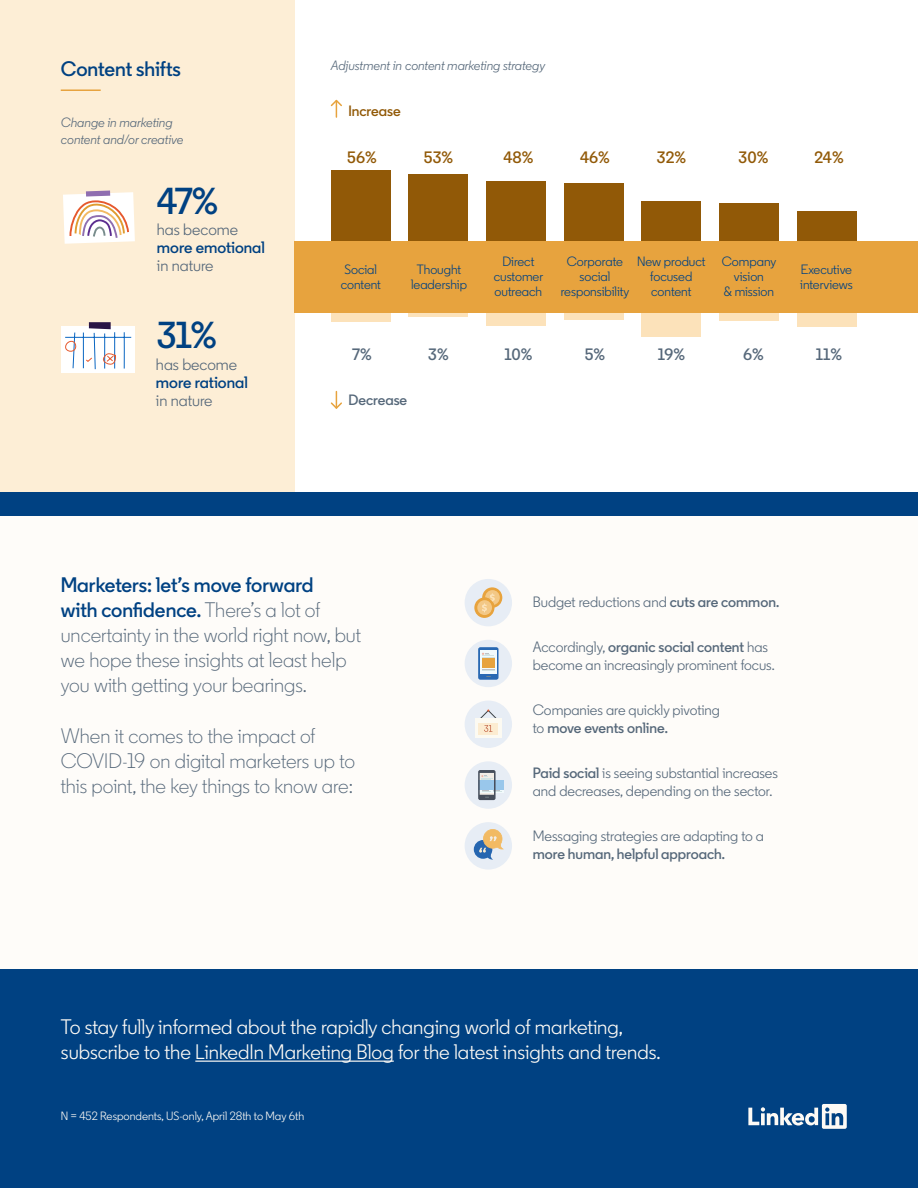
<style>
.page{position:relative;width:918px;height:1188px;background:#fff}
.page>*{position:absolute;margin:0;border:0;box-sizing:border-box;transform-origin:0 0}
.t1{font:600 37.5px "Community";color:#004182}
.t2{font:300 21px/25.2px "Community";color:#56687a}
.t3{font:21px/25.2px "Community";color:#fdfaf5}
.t4{font:600 21px "Community";color:#004182}
.t5{font:16.5px/18px "Community";color:#56687a}
.t6{font:600 16.5px "Community";color:#915907}
.t7{font:600 16.5px "Community";color:#56687a}
.t8{font:15px/18px "Community";color:#56687a}
.t9{font:600 15px "Community";color:#915907}
.t10{font:600 15px "Community";color:#56687a}
.t11{font:13.5px/15px "Community";color:#004182;text-align:center}
.t12{font:italic 13.5px/16.5px "Community";color:#56687a}
.Differentiate_body_n{font:12px "Community";color:#fdfaf5}
.s1{font-weight:600;color:#004182}
.s2{font-weight:600}
</style>
<div class="page">
<div style="left:0;top:500px;width:918px;height:518px;background:#fefcf9"></div>
<div style="left:0;top:0;width:295px;height:492px;background:#fdeed6"></div>
<div style="left:0;top:970px;width:918px;height:218px;background:#004182"></div>
<div style="left:0;top:492px;width:918px;height:24px;background:#004182"></div>
<svg style="left:330px;top:99px;width:12px;height:18px"></svg>
<svg style="left:330px;top:392px;width:12px;height:17px"></svg>
<svg style="left:748px;top:1104px;width:99px;height:24px"></svg>
<div style="left:465px;top:579px;width:47px;height:47px;background:#e7edf5;border-radius:50%"></div>
<div style="left:465px;top:640px;width:47px;height:47px;background:#e7edf5;border-radius:50%"></div>
<div style="left:465px;top:701px;width:47px;height:47px;background:#e7edf5;border-radius:50%"></div>
<div style="left:465px;top:761px;width:47px;height:48px;background:#e7edf5;border-radius:50%"></div>
<div style="left:465px;top:822px;width:47px;height:48px;background:#e7edf5;border-radius:50%"></div>
<svg style="left:482px;top:587px;width:20px;height:21px"></svg>
<svg style="left:474px;top:597px;width:20px;height:21px"></svg>
<svg style="left:477px;top:600px;width:15px;height:15px"></svg>
<svg style="left:482px;top:590px;width:18px;height:22px"></svg>
<div style="left:478px;top:647px;width:21px;height:33px;background:#2969b3;border-radius:2px"></div>
<div style="left:480px;top:650px;width:17px;height:24px;background:#f2fafc"></div>
<div style="left:482px;top:658px;width:13px;height:10px;background:#e7a33e"></div>
<svg style="left:482px;top:669px;width:13px;height:8px"></svg>
<svg style="left:482px;top:653px;width:13px;height:5px"></svg>
<div style="left:475px;top:719px;width:26px;height:19px;background:#fcfaf2"></div>
<svg style="left:476px;top:718px;width:26px;height:19px"></svg>
<div style="left:478px;top:723px;width:20px;height:11px;background:#fcecd1"></div>
<svg style="left:479px;top:710px;width:18px;height:22px"></svg>
<svg style="left:474px;top:829px;width:30px;height:31px"></svg>
<div style="left:493px;top:780px;width:11px;height:9px;background:#99c7eb"></div>
<svg style="left:478px;top:770px;width:24px;height:30px"></svg>
<div style="left:61px;top:326px;width:74px;height:47px;background:#fff"></div>
<svg style="left:63px;top:191px;width:72px;height:179px"></svg>
<div style="left:331px;top:171px;width:59px;height:71px;background:#915907"></div>
<div style="left:331px;top:313px;width:59px;height:9px;background:#fce2ba"></div>
<div style="left:409px;top:175px;width:59px;height:67px;background:#915907"></div>
<hr style="left:409px;top:313px;width:59px;height:4px;background:#fce2ba">
<div style="left:486px;top:181px;width:59px;height:61px;background:#915907"></div>
<div style="left:486px;top:313px;width:59px;height:13px;background:#fce2ba"></div>
<div style="left:564px;top:184px;width:59px;height:58px;background:#915907"></div>
<div style="left:564px;top:313px;width:59px;height:6px;background:#fce2ba"></div>
<div style="left:642px;top:201px;width:59px;height:41px;background:#915907"></div>
<div style="left:642px;top:313px;width:59px;height:24px;background:#fce2ba"></div>
<div style="left:719px;top:204px;width:59px;height:38px;background:#915907"></div>
<div style="left:719px;top:313px;width:59px;height:8px;background:#fce2ba"></div>
<div style="left:797px;top:211px;width:59px;height:31px;background:#915907"></div>
<div style="left:797px;top:313px;width:59px;height:14px;background:#fce2ba"></div>
<div style="left:295px;top:241px;width:623px;height:72px;background:#e7a33e"></div>
<hr style="left:61px;top:89px;width:40px;height:2px;background:#e7a33e">
<hr style="left:195px;top:1061px;width:199px;height:1px;background:#fdfaf5">
<p class="t4" style="left:61px;top:55px;width:121px">Content shifts</p>
<p class="t12" style="left:331px;top:57px;width:216px">Adjustment in content marketing strategy</p>
<p class="t9" style="left:348px;top:101px;width:54px">Increase</p>
<p class="t12" style="left:61px;top:114px;width:124px">Change in marketing content and/or creative</p>
<p class="t6" style="left:347px;top:147px;width:31px">56%</p>
<p class="t6" style="left:424px;top:147px;width:31px">53%</p>
<p class="t6" style="left:503px;top:147px;width:32px">48%</p>
<p class="t6" style="left:580px;top:147px;width:31px">46%</p>
<p class="t6" style="left:657px;top:147px;width:31px">32%</p>
<p class="t6" style="left:739px;top:147px;width:31px">30%</p>
<p class="t6" style="left:814px;top:147px;width:31px">24%</p>
<p class="t1" style="left:157px;top:178px;width:63px">47%</p>
<p class="t5" style="left:157px;top:220px;width:109px">has become <span class="s1">more emotional </span>in nature</p>
<p class="t1" style="left:157px;top:311px;width:61px">31%</p>
<p class="t5" style="left:156px;top:355px;width:93px">has become <span class="s1">more rational </span>in nature</p>
<p class="t11" style="left:341px;top:262px;width:42px;text-align:left">Social content</p>
<p class="t11" style="left:411px;top:262px;width:57px">Thought leadership</p>
<p class="t11" style="left:494px;top:254px;width:51px">Direct customer outreach</p>
<p class="t11" style="left:561px;top:254px;width:70px">Corporate social responsibility</p>
<p class="t11" style="left:637px;top:254px;width:70px">New product focused content</p>
<p class="t11" style="left:800px;top:262px;width:54px;text-align:left">Executive interviews</p>
<p class="t11" style="left:722px;top:254px;width:56px">Company vision<br>&amp; mission</p>
<p class="t7" style="left:352px;top:344px;width:21px">7%</p>
<p class="t7" style="left:428px;top:344px;width:22px">3%</p>
<p class="t10" style="left:348px;top:390px;width:60px">Decrease</p>
<p class="t7" style="left:505px;top:344px;width:29px">10%</p>
<p class="t7" style="left:585px;top:344px;width:22px">5%</p>
<p class="t7" style="left:658px;top:344px;width:29px">19%</p>
<p class="t7" style="left:743px;top:344px;width:22px">6%</p>
<p class="t7" style="left:816px;top:344px;width:28px">11%</p>
<p class="t2" style="left:61px;top:572px;width:302px"><span class="s1">Marketers: let’s move forward<br>with confidence.</span> There’s a lot of uncertainty in the world right now, but we hope these insights at least help you with getting your bearings.</p>
<p class="t2" style="left:61px;top:723px;width:296px">When it comes to the impact of<br>COVID-19 on digital marketers up to this point, the key things to know are:</p>
<p class="t8" style="left:533px;top:593px;width:248px">Budget reductions and <span class="s2">cuts are common.</span></p>
<p class="t8" style="left:533px;top:638px;width:243px">Accordingly, <span class="s2">organic social content</span> has become an increasingly prominent focus.</p>
<p class="t8" style="left:533px;top:701px;width:189px">Companies are quickly pivoting to <span class="s2">move events online.</span></p>
<p class="t8" style="left:533px;top:764px;width:247px"><span class="s2">Paid social</span> is seeing substantial increases and decreases, depending on the sector.</p>
<p class="t8" style="left:533px;top:827px;width:233px">Messaging strategies are adapting to a <span class="s2">more human, helpful approach.</span></p>
<p class="t3" style="left:61px;top:1014px;width:601px">To stay fully informed about the rapidly changing world of marketing, subscribe to the LinkedIn Marketing Blog for the latest insights and trends.</p>
<p class="Differentiate_body_n" style="left:61px;top:1108px;width:245px">N = 452 Respondents, US-only, April 28th to May 6th</p>
</div>
